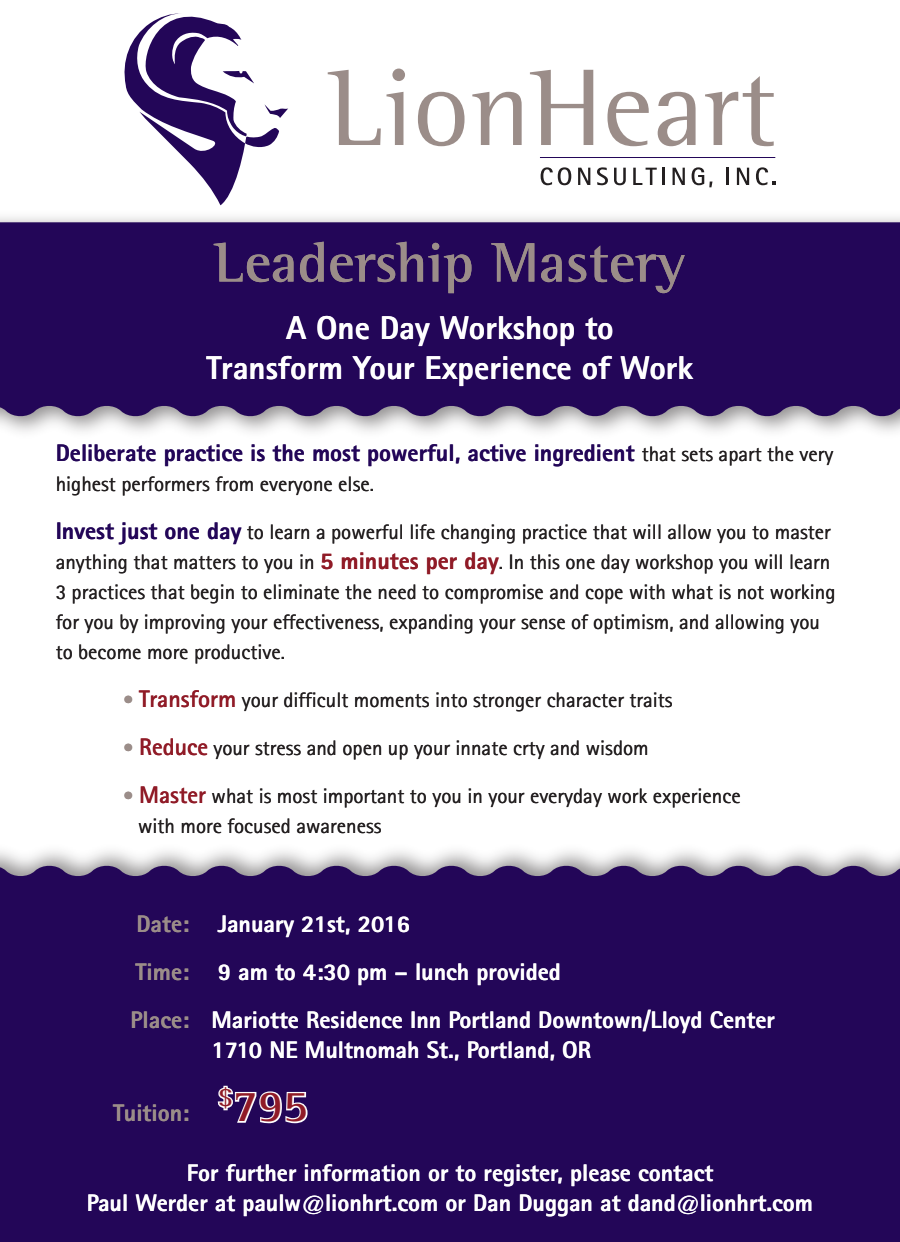
<style>
.page{position:relative;width:900px;height:1242px;background:#fff}
.page>*{position:absolute;margin:0;border:0;box-sizing:border-box;transform-origin:0 0}
.t1{font:700 57px "Rotis Semi Serif";color:#9b8d89}
.t2{font:700 45px "Rotis Semi Serif";color:#901b27}
.t3{font:800 33px/39.6px "Rotis Sans Serif";color:#fff;text-align:center}
.t4{font:800 24px/48px "Rotis Sans Serif";color:#fff}
.t5{font:800 24px "Rotis Sans Serif";color:#230658}
.t6{font:800 24px "Rotis Sans Serif";color:#9b8d89}
.t7{font:21px/30px "Rotis Sans Serif";color:#231f20}
.s1{font-weight:400;font-size:21px;color:#231f20}
.s2{font-weight:800;font-size:24px;color:#230658}
.s3{font-weight:800;font-size:24px;color:#901b27}
.s4{color:#9b8d89}
.s5{font-weight:700;font-size:24px;color:#901b27}
</style>
<div class="page">
<div style="left:0;top:222px;width:900px;height:196px;background:#230658"></div>
<div style="left:0;top:864px;width:900px;height:378px;background:#230658"></div>
<svg style="left:216px;top:1084px;width:93px;height:41px"></svg>
<svg style="left:541px;top:167px;width:30px;height:18px"></svg>
<svg style="left:578px;top:168px;width:12px;height:17px"></svg>
<svg style="left:597px;top:167px;width:11px;height:18px"></svg>
<svg style="left:614px;top:168px;width:12px;height:17px"></svg>
<svg style="left:633px;top:168px;width:24px;height:17px"></svg>
<hr style="left:662px;top:168px;width:3px;height:17px;background:#231f20">
<svg style="left:673px;top:168px;width:12px;height:17px"></svg>
<svg style="left:692px;top:167px;width:20px;height:20px"></svg>
<svg style="left:727px;top:168px;width:2px;height:17px"></svg>
<svg style="left:737px;top:168px;width:12px;height:17px"></svg>
<svg style="left:756px;top:167px;width:19px;height:18px"></svg>
<svg style="left:328px;top:70px;width:53px;height:75px"></svg>
<svg style="left:387px;top:69px;width:18px;height:76px"></svg>
<svg style="left:418px;top:92px;width:47px;height:54px"></svg>
<svg style="left:472px;top:92px;width:50px;height:53px"></svg>
<svg style="left:530px;top:70px;width:63px;height:75px"></svg>
<svg style="left:607px;top:92px;width:42px;height:54px"></svg>
<svg style="left:658px;top:92px;width:38px;height:54px"></svg>
<svg style="left:705px;top:76px;width:69px;height:70px"></svg>
<hr style="left:540px;top:157px;width:235px;height:1px;background:#230658">
<svg style="left:124px;top:13px;width:164px;height:192px"></svg>
<h1 class="t1" style="left:214px;top:228px;width:473px">Leadership Mastery</h1>
<h3 class="t3" style="left:207px;top:308px;width:488px">A One Day Workshop to<br>Transform Your Experience of Work</h3>
<p class="t5" style="left:56px;top:438px;width:779px">Deliberate practice is the most powerful, active ingredient <span class="s1">that sets apart the very</span></p>
<p class="t7" style="left:56px;top:469px;width:320px">highest performers from everyone else.</p>
<p class="t7" style="left:56px;top:517px;width:781px"><span class="s2">Invest just one day</span> to learn a powerful life changing practice that will allow you to master anything that matters to you in <span class="s3">5 minutes per day</span>. In this one day workshop you will learn 3 practices that begin to eliminate the need to compromise and cope with what is not working for you by improving your effectiveness, expanding your sense of optimism, and allowing you to become more productive.</p>
<p class="t7" style="left:123px;top:685px;width:551px"><span class="s4">•</span> <span class="s5">Transform</span> your difficult moments into stronger character traits</p>
<p class="t7" style="left:123px;top:733px;width:527px"><span class="s4">•</span> <span class="s5">Reduce</span> your stress and open up your innate crty and wisdom</p>
<p class="t7" style="left:138px;top:781px;width:604px;text-indent:-15px"><span class="s4">•</span> <span class="s5">Master</span> what is most important to you in your everyday work experience with more focused awareness</p>
<p class="t4" style="left:131px;top:900px;width:646px"><span class="s4">Date:</span> January 21st, 2016<br><span class="s4">Time:</span> 9 am to 4:30 pm – lunch provided<br><span class="s4">Place:</span> Mariotte Residence Inn Portland Downtown/Lloyd Center</p>
<p class="t4" style="left:212px;top:1026px;width:381px">1710 NE Multnomah St., Portland, OR</p>
<p class="t6" style="left:113px;top:1098px;width:77px">Tuition:</p>
<h2 class="t2" style="left:218px;top:1079px;width:92px"><sup>$</sup>795</h2>
<p class="t4" style="left:87px;top:1158px;width:728px;line-height:30px;text-align:center">For further information or to register, please contact<br>Paul Werder at paulw@lionhrt.com or Dan Duggan at dand@lionhrt.com</p>
</div>
